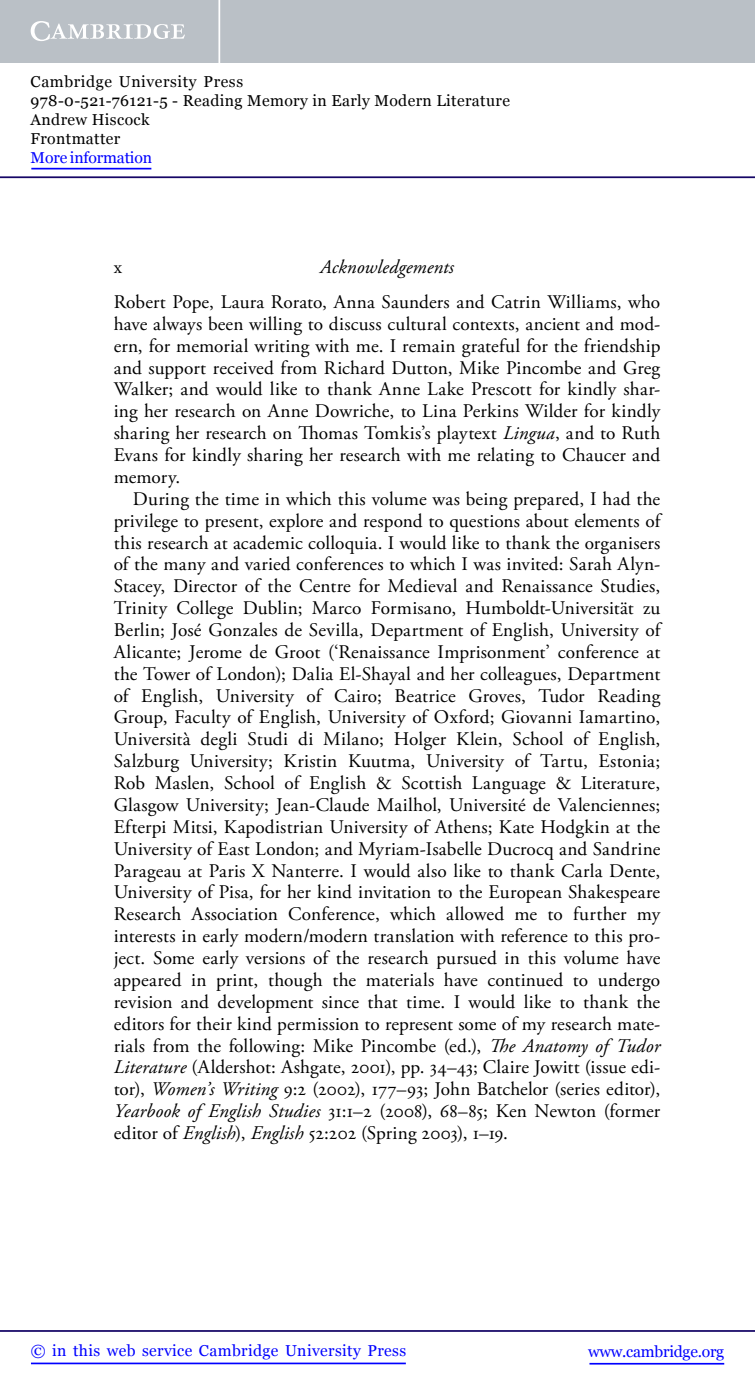
<style>
.page{position:relative;width:755px;height:1390px;background:#fff}
.page>*{position:absolute;margin:0;border:0;box-sizing:border-box;transform-origin:0 0}
.t1{font:19.25px/21.9px "Adobe Garamond Pro";letter-spacing:.005em;color:#000;text-align:justify}
.t2{font:italic 19.25px "Adobe Garamond Pro";letter-spacing:.005em;color:#000}
.t3{font:15.75px/18.9px "Georgia";letter-spacing:.025em;color:#000}
.t4{font:15.75px "Georgia";letter-spacing:.025em;color:#00f}
.t5{font:15.75px "Georgia";letter-spacing:-.015em;color:#00f}
.t6{font:15.75px "Georgia";letter-spacing:-.01em;color:#00f}
.s1{font-style:italic}
</style>
<div class="page">
<hr style="left:589px;top:1363px;width:134px;height:1px;background:#00f">
<hr style="left:0;top:1330px;width:754px;height:2px;background:#150666">
<hr style="left:31px;top:1362px;width:374px;height:2px;background:#00f">
<div style="left:0;top:0;width:754px;height:63px;background:#bac0c6"></div>
<svg style="left:31px;top:21px;width:154px;height:20px"></svg>
<hr style="left:218px;top:0;width:2px;height:63px;background:#fff">
<hr style="left:0;top:176px;width:754px;height:2px;background:#150666">
<hr style="left:31px;top:168px;width:120px;height:1px;background:#00f">
<p class="t3" style="left:31px;top:73px;width:480px">Cambridge University Press<br>978-0-521-76121-5 - Reading Memory in Early Modern Literature<br>Andrew Hiscock<br>Frontmatter</p>
<p class="t6" style="left:31px;top:148px;width:123px">More information</p>
<p class="t1" style="left:114px;top:258px;width:10px">x</p>
<p class="t2" style="left:320px;top:259px;width:135px">Acknowledgements</p>
<p class="t1" style="left:114px;top:293px;width:548px">Robert Pope, Laura Rorato, Anna Saunders and Catrin Williams, who have always been willing to discuss cultural contexts, ancient and mod&shy;ern, for memorial writing with me. I remain grateful for the friendship and support received from Richard Dutton, Mike Pincombe and Greg Walker; and would like to thank Anne Lake Prescott for kindly shar&shy;ing her research on Anne Dowriche, to Lina Perkins Wilder for kindly sharing her research on Thomas Tomkis’s playtext <span class="s1">Lingua</span> , and to Ruth Evans for kindly sharing her research with me relating to Chaucer and memory.</p>
<p class="t1" style="left:114px;top:489px;width:550px;text-align:left;text-indent:19px">During the time in which this volume was being prepared, I had the privilege to present, explore and respond to questions about elements of this research at academic colloquia. I would like to thank the organisers of the many and varied conferences to which I was invited: Sarah Alyn-Stacey, Director of the Centre for Medieval and Renaissance Studies, Trinity College Dublin; Marco Formisano, Humboldt-Universit ä t zu Berlin; Jos é Gonzales de Sevilla, Department of English, University of Alicante; Jerome de Groot (‘Renaissance Imprisonment’ conference at the Tower of London); Dalia El-Shayal and her colleagues, Department of English, University of Cairo; Beatrice Groves, Tudor Reading Group, Faculty of English, University of Oxford; Giovanni Iamartino, Universit à degli Studi di Milano; Holger Klein, School of English, Salzburg University; Kristin Kuutma, University of Tartu, Estonia; Rob Maslen, School of English &amp; Scottish Language &amp; Literature, Glasgow University; Jean-Claude Mailhol, Universit é de Valenciennes; Efterpi Mitsi, Kapodistrian University of Athens; Kate Hodgkin at the University of East London; and Myriam-Isabelle Ducrocq and Sandrine Parageau at Paris X Nanterre. I would also like to thank Carla Dente, University of Pisa, for her kind invitation to the European Shakespeare Research Association Conference, which allowed me to further my interests in early modern/modern translation with reference to this pro&shy;ject. Some early versions of the research pursued in this volume have appeared in print, though the materials have continued to undergo revision and development since that time. I would like to thank the editors for their kind permission to represent some of my research mate&shy;rials from the following: Mike Pincombe (ed.), <span class="s1">The Anatomy of Tudor Literature</span> (Aldershot: Ashgate, 2001), pp. 34–43; Claire Jowitt (issue edi&shy;tor), <span class="s1">Women’s Writing</span> 9:2 (2002), 177–93; John Batchelor (series editor), <span class="s1">Yearbook of English Studies</span> 31:1–2 (2008), 68–85; Ken Newton (former editor of <span class="s1">English</span> ), <span class="s1">English</span> 52:202 (Spring 2003), 1–19.</p>
<p class="t4" style="left:31px;top:1341px;width:376px">© in this web service Cambridge University Press</p>
<p class="t5" style="left:587px;top:1341px;width:137px">www.cambridge.org</p>
</div>
